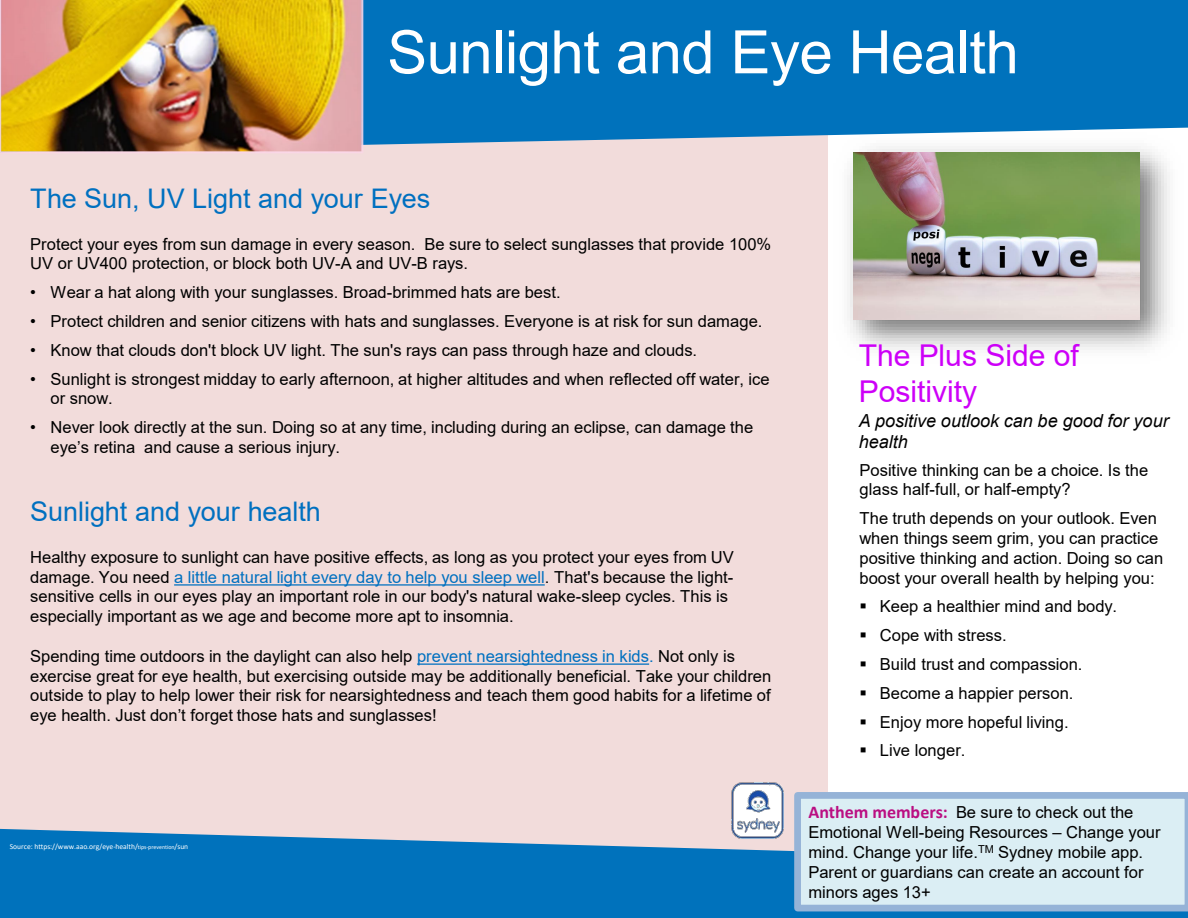
<style>
.page{position:relative;width:1188px;height:918px;background:#fff}
.page>*{position:absolute;margin:0;border:0;box-sizing:border-box;transform-origin:0 0}
.t1{font:60px "Arial";letter-spacing:-.01em;color:#fff}
.t2{font:30px/36px "Arial";color:#cd00f8}
.t3{font:27px "Arial";letter-spacing:-.005em;color:#0070c0}
.t4{font:italic 18px/21.6px "Arial";letter-spacing:.005em;color:#000}
.t5{font:16.5px/19.8px "Arial";color:#000}
.t6{font:7.5px "Calibri";color:#fff}
.s1{color:#0070c0}
.s2{font-size:6px}
.s3{font-family:"Calibri";font-weight:700;font-size:18px;color:#ba0e82}
</style>
<div class="page">
<div style="left:0;top:120px;width:828px;height:780px;background:#f2dcdb"></div>
<div style="left:365px;top:0;width:823px;height:145px;background:#0072bc"></div>
<svg style="left:174px;top:584px;width:371px;height:2px"></svg>
<svg style="left:417px;top:664px;width:232px;height:1px"></svg>
<img style="left:0;top:0;width:365px;height:153px">
<img style="left:830px;top:129px;width:356px;height:221px">
<img style="left:853px;top:152px;width:287px;height:168px">
<svg style="left:0;top:829px;width:1188px;height:89px;background:#1b7ebf"></svg>
<svg style="left:794px;top:792px;width:394px;height:119px;background:#d1e6f0"></svg>
<img style="left:732px;top:783px;width:52px;height:55px">
<h2 class="t1" style="left:387px;top:11px;width:633px">Sunlight and Eye Health</h2>
<p class="t3" style="left:30px;top:179px;width:402px">The Sun, UV Light and your Eyes</p>
<p class="t5" style="left:30px;top:234px;width:742px">Protect your eyes from sun damage in every season. Be sure to select sunglasses that provide 100%<br>UV or UV400 protection, or block both UV-A and UV-B rays.</p>
<p class="t5" style="left:30px;top:282px;width:532px">• Wear a hat along with your sunglasses. Broad-brimmed hats are best.</p>
<p class="t5" style="left:30px;top:311px;width:734px">• Protect children and senior citizens with hats and sunglasses. Everyone is at risk for sun damage.</p>
<p class="t5" style="left:30px;top:340px;width:668px">• Know that clouds don't block UV light. The sun's rays can pass through haze and clouds.</p>
<p class="t5" style="left:51px;top:369px;width:721px;text-indent:-20px">• Sunlight is strongest midday to early afternoon, at higher altitudes and when reflected off water, ice or snow.</p>
<p class="t5" style="left:51px;top:417px;width:704px;text-indent:-20px">• Never look directly at the sun. Doing so at any time, including during an eclipse, can damage the eye’s retina and cause a serious injury.</p>
<p class="t3" style="left:30px;top:493px;width:292px">Sunlight and your health</p>
<p class="t5" style="left:30px;top:547px;width:705px">Healthy exposure to sunlight can have positive effects, as long as you protect your eyes from UV damage. You need <span class="s1">a little natural light every day to help you sleep well</span>. That's because the light&shy;sensitive cells in our eyes play an important role in our body's natural wake-sleep cycles. This is especially important as we age and become more apt to insomnia.</p>
<p class="t5" style="left:30px;top:646px;width:743px">Spending time outdoors in the daylight can also help <span class="s1">prevent nearsightedness in kids.</span> Not only is exercise great for eye health, but exercising outside may be additionally beneficial. Take your children outside to play to help lower their risk for nearsightedness and teach them good habits for a lifetime of eye health. Just don’t forget those hats and sunglasses!</p>
<p class="t6" style="left:10px;top:841px;width:180px">Source: https://www.aao.org/eye-health/<span class="s2">tips-prevention</span>/sun</p>
<p class="t2" style="left:859px;top:338px;width:222px">The Plus Side of<br>Positivity</p>
<p class="t4" style="left:859px;top:410px;width:312px">A positive outlook can be good for your health</p>
<p class="t5" style="left:860px;top:460px;width:290px">Positive thinking can be a choice. Is the glass half-full, or half-empty?</p>
<p class="t5" style="left:860px;top:508px;width:305px">The truth depends on your outlook. Even when things seem grim, you can practice positive thinking and action. Doing so can boost your overall health by helping you:</p>
<p class="t5" style="left:860px;top:597px;width:259px">▪ Keep a healthier mind and body.</p>
<p class="t5" style="left:860px;top:625px;width:149px">▪ Cope with stress.</p>
<p class="t5" style="left:860px;top:654px;width:224px">▪ Build trust and compassion.</p>
<p class="t5" style="left:860px;top:683px;width:215px">▪ Become a happier person.</p>
<p class="t5" style="left:860px;top:712px;width:211px">▪ Enjoy more hopeful living.</p>
<p class="t5" style="left:860px;top:741px;width:107px">▪ Live longer.</p>
<p class="t5" style="left:808px;top:802px;width:354px"><span class="s3">Anthem members:</span> Be sure to check out the Emotional Well-being Resources – Change your mind. Change your life.<sup>TM</sup> Sydney mobile app.<br>Parent or guardians can create an account for minors ages 13+</p>
</div>
